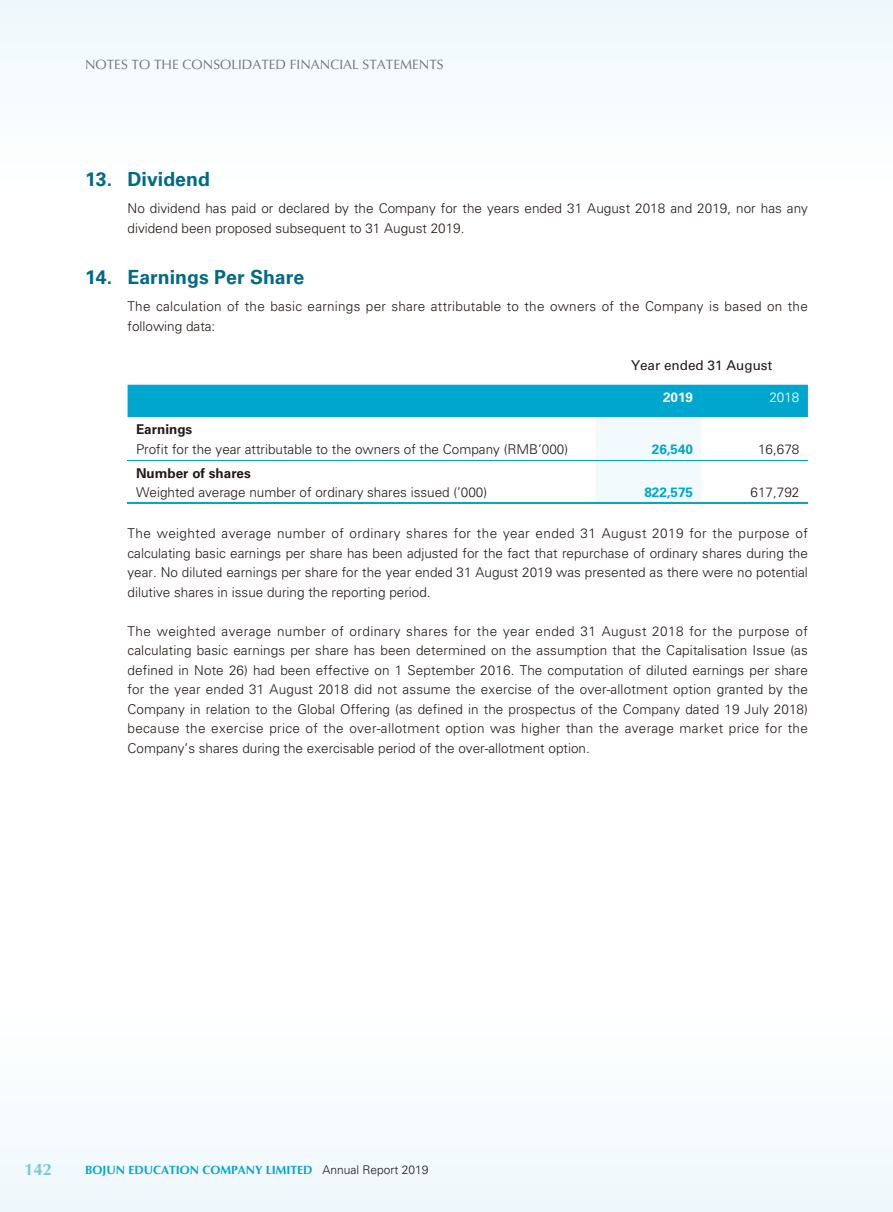
<style>
.page{position:relative;width:893px;height:1212px;background:#fff}
.page>*{position:absolute;margin:0;border:0;box-sizing:border-box;transform-origin:0 0}
.t1{font:700 19.5px "Univers LT Std";color:#006b85}
.t2{font:700 16.5px "Optima LT Std";color:#72c9e2}
.t3{font:300 13.5px/19.5px "Univers LT Std";color:#231916;text-align:justify}
.t4{font:300 13.5px/19.5px "Univers LT Std";letter-spacing:.02em;color:#231916}
.t5{font:13.5px "Optima LT Std";color:#717171}
.t6{font:700 13.5px "Univers LT Std";color:#231916}
.t7{font:13.5px "Univers LT Std";color:#231916}
.t8{font:700 13.5px "Univers LT Std";color:#00a6ce}
.t9{font:700 13.5px "Univers LT Std";color:#fff}
.t10{font:300 13.5px "Univers LT Std";color:#fff}
.t11{font:700 12px "Optima LT Std";color:#00a6ce}
.s1{font-family:"Univers LT Std";font-weight:300;color:#231916}
</style>
<div class="page">
<div style="left:0;top:0;width:893px;height:201px;background:#f7fbfe"></div>
<div style="left:0;top:995px;width:893px;height:217px;background:#f7fbfe"></div>
<svg style="left:128px;top:385px;width:680px;height:118px"></svg>
<hr style="left:128px;top:460px;width:467px;height:1px;background:#00a6ce">
<hr style="left:595px;top:460px;width:107px;height:1px;background:#00a6ce">
<hr style="left:702px;top:460px;width:106px;height:1px;background:#00a6ce">
<hr style="left:128px;top:503px;width:467px;height:1px;background:#00a6ce">
<hr style="left:595px;top:503px;width:107px;height:1px;background:#00a6ce">
<hr style="left:702px;top:503px;width:106px;height:1px;background:#00a6ce">
<p class="t5" style="left:85px;top:57px;width:360px">NOTES TO THE CONSOLIDATED FINANCIAL STATEMENTS</p>
<h1 class="t1" style="left:85px;top:170px;width:126px">13. Dividend</h1>
<p class="t3" style="left:128px;top:200px;width:682px">No dividend has paid or declared by the Company for the years ended 31 August 2018 and 2019, nor has any dividend been proposed subsequent to 31 August 2019.</p>
<h1 class="t1" style="left:85px;top:268px;width:221px">14. Earnings Per Share</h1>
<p class="t4" style="left:128px;top:297px;width:682px">The calculation of the basic earnings per share attributable to the owners of the Company is based on the following data:</p>
<p class="t7" style="left:631px;top:358px;width:143px">Year ended 31 August</p>
<p class="t9" style="left:663px;top:391px;width:32px">2019</p>
<p class="t10" style="left:769px;top:391px;width:32px">2018</p>
<p class="t6" style="left:136px;top:423px;width:58px">Earnings</p>
<p class="t3" style="left:136px;top:440px;width:434px">Profit for the year attributable to the owners of the Company (RMB’000)</p>
<p class="t8" style="left:652px;top:442px;width:43px">26,540</p>
<p class="t3" style="left:758px;top:440px;width:43px">16,678</p>
<p class="t6" style="left:136px;top:466px;width:116px">Number of shares</p>
<p class="t3" style="left:136px;top:483px;width:353px">Weighted average number of ordinary shares issued (’000)</p>
<p class="t8" style="left:644px;top:486px;width:50px">822,575</p>
<p class="t3" style="left:751px;top:483px;width:50px">617,792</p>
<p class="t3" style="left:128px;top:525px;width:682px">The weighted average number of ordinary shares for the year ended 31 August 2019 for the purpose of calculating basic earnings per share has been adjusted for the fact that repurchase of ordinary shares during the year. No diluted earnings per share for the year ended 31 August 2019 was presented as there were no potential dilutive shares in issue during the reporting period.</p>
<p class="t3" style="left:128px;top:622px;width:682px">The weighted average number of ordinary shares for the year ended 31 August 2018 for the purpose of calculating basic earnings per share has been determined on the assumption that the Capitalisation Issue (as defined in Note 26) had been effective on 1 September 2016. The computation of diluted earnings per share for the year ended 31 August 2018 did not assume the exercise of the over-allotment option granted by the Company in relation to the Global Offering (as defined in the prospectus of the Company dated 19 July 2018) because the exercise price of the over-allotment option was higher than the average market price for the Company’s shares during the exercisable period of the over-allotment option.</p>
<p class="t2" style="left:25px;top:1161px;width:29px">142</p>
<p class="t11" style="left:85px;top:1164px;width:345px">BOJUN EDUCATION COMPANY LIMITED <span class="s1">Annual Report 2019</span></p>
</div>
